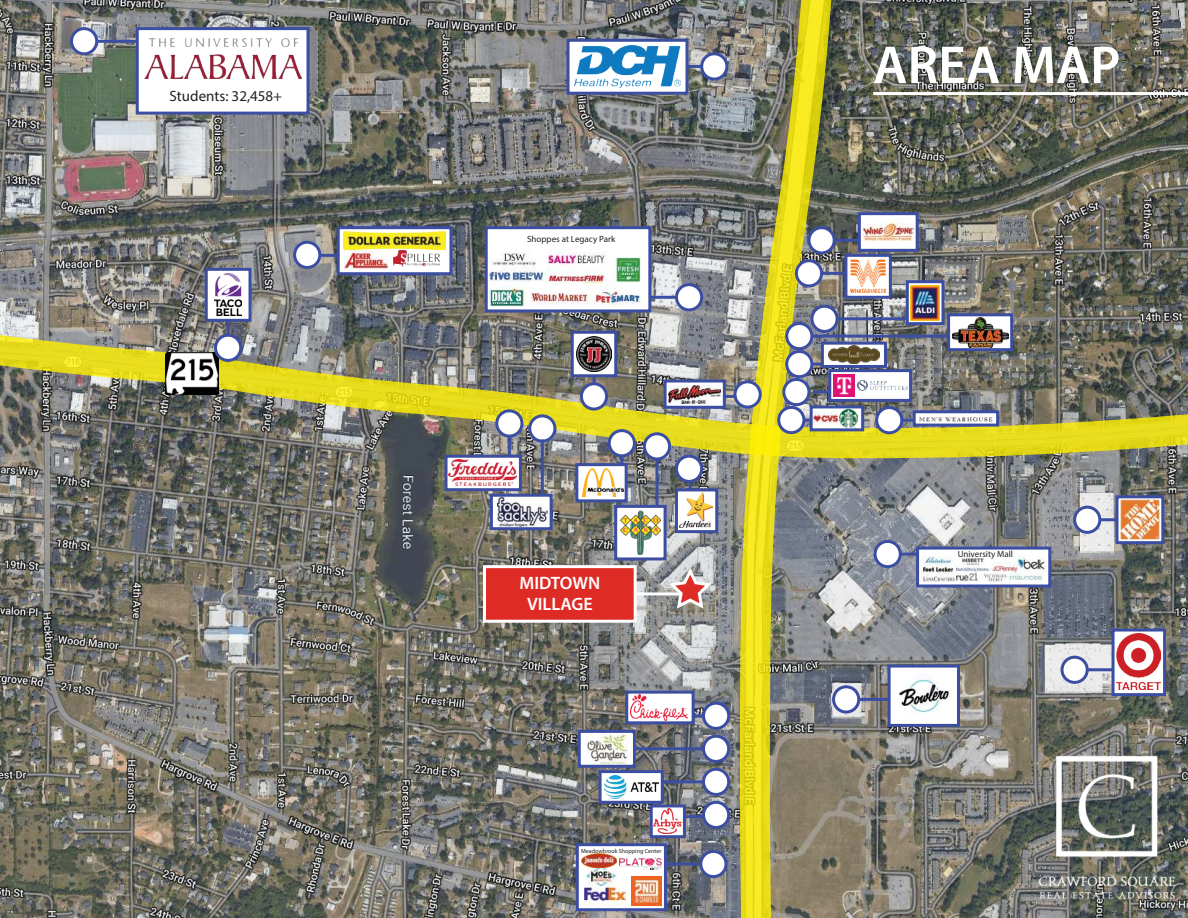
<style>
.page{position:relative;width:1188px;height:918px;background:#fff}
.page>*{position:absolute;margin:0;border:0;box-sizing:border-box;transform-origin:0 0}
.t1{font:600 54px "Myriad Pro";color:#fff}
.t2{font:600 18px/21.6px "Myriad Pro";color:#fff;text-align:center}
.t3{font:15px "Myriad Pro";color:#221f1f}
.t4{font:9px "Myriad Pro";color:#221f1f}
.t5{font:6px "Myriad Pro";color:#221f1f}
</style>
<div class="page">
<img style="left:0;top:0;width:1188px;height:918px">
<img style="left:0;top:331px;width:1188px;height:127px">
<svg style="left:740px;top:0;width:93px;height:918px;background:#a6a156"></svg>
<svg style="left:666px;top:567px;width:49px;height:44px;background:#bea09e"></svg>
<hr style="left:622px;top:592px;width:60px;height:3px;background:#fff">
<div style="left:485px;top:567px;width:150px;height:54px;background:#de2b26"></div>
<div style="left:483px;top:565px;width:154px;height:58px;border:3px solid #fff"></div>
<div style="left:874px;top:540px;width:28px;height:28px;background:#fff;border:3px solid #3c4ea1;border-radius:50%"></div>
<hr style="left:900px;top:553px;width:78px;height:3px;background:#3c4ea1">
<div style="left:1073px;top:506px;width:28px;height:28px;background:#fff;border:3px solid #3c4ea1;border-radius:50%"></div>
<div style="left:1061px;top:656px;width:28px;height:28px;background:#fff;border:3px solid #3c4ea1;border-radius:50%"></div>
<hr style="left:1100px;top:518px;width:26px;height:3px;background:#3c4ea1">
<hr style="left:1087px;top:668px;width:78px;height:3px;background:#3c4ea1">
<svg style="left:832px;top:685px;width:28px;height:29px"></svg>
<hr style="left:859px;top:698px;width:78px;height:3px;background:#3c4ea1">
<div style="left:888px;top:665px;width:72px;height:62px;background:#fff;border:3px solid #3c4ea1"></div>
<img style="left:899px;top:676px;width:52px;height:37px">
<svg style="left:1112px;top:629px;width:54px;height:67px"></svg>
<img style="left:1117px;top:634px;width:44px;height:55px">
<svg style="left:1115px;top:495px;width:49px;height:49px"></svg>
<img style="left:1120px;top:500px;width:40px;height:40px">
<div style="left:916px;top:547px;width:135px;height:41px;background:#fff;border:3px solid #3c4ea1"></div>
<img style="left:921px;top:557px;width:124px;height:25px">
<div style="left:777px;top:406px;width:28px;height:28px;background:#fff;border:3px solid #3c4ea1;border-radius:50%"></div>
<svg style="left:810px;top:305px;width:29px;height:28px"></svg>
<div style="left:795px;top:259px;width:28px;height:28px;background:#fff;border:3px solid #3c4ea1;border-radius:50%"></div>
<div style="left:785px;top:322px;width:28px;height:28px;background:#fff;border:3px solid #3c4ea1;border-radius:50%"></div>
<div style="left:785px;top:350px;width:28px;height:28px;background:#fff;border:3px solid #3c4ea1;border-radius:50%"></div>
<svg style="left:782px;top:378px;width:29px;height:28px"></svg>
<hr style="left:822px;top:272px;width:39px;height:3px;background:#3c4ea1">
<hr style="left:836px;top:317px;width:81px;height:3px;background:#3c4ea1">
<hr style="left:813px;top:335px;width:140px;height:3px;background:#3c4ea1">
<hr style="left:813px;top:363px;width:39px;height:3px;background:#3c4ea1">
<hr style="left:813px;top:391px;width:39px;height:3px;background:#3c4ea1">
<svg style="left:844px;top:254px;width:48px;height:45px"></svg>
<div style="left:808px;top:226px;width:28px;height:28px;background:#fff;border:3px solid #3c4ea1;border-radius:50%"></div>
<hr style="left:834px;top:239px;width:39px;height:3px;background:#3c4ea1">
<div style="left:858px;top:212px;width:61px;height:40px;background:#fff;border:3px solid #3c4ea1"></div>
<img style="left:863px;top:217px;width:52px;height:24px">
<img style="left:851px;top:260px;width:34px;height:33px">
<svg style="left:906px;top:280px;width:39px;height:45px"></svg>
<img style="left:911px;top:285px;width:29px;height:35px">
<div style="left:947px;top:313px;width:66px;height:38px;background:#fff;border:3px solid #3c4ea1"></div>
<img style="left:952px;top:317px;width:56px;height:30px">
<div style="left:821px;top:342px;width:66px;height:26px;background:#fff;border:3px solid #3c4ea1"></div>
<img style="left:828px;top:346px;width:52px;height:18px">
<div style="left:828px;top:369px;width:84px;height:33px;background:#fff;border:3px solid #3c4ea1"></div>
<img style="left:833px;top:375px;width:22px;height:21px">
<img style="left:857px;top:381px;width:50px;height:9px">
<hr style="left:803px;top:419px;width:20px;height:3px;background:#3c4ea1">
<div style="left:810px;top:405px;width:54px;height:26px;background:#fff;border:3px solid #3c4ea1"></div>
<img style="left:839px;top:409px;width:18px;height:18px">
<img style="left:814px;top:411px;width:24px;height:12px">
<div style="left:875px;top:406px;width:28px;height:28px;background:#fff;border:3px solid #3c4ea1;border-radius:50%"></div>
<hr style="left:901px;top:419px;width:19px;height:3px;background:#3c4ea1">
<div style="left:913px;top:410px;width:86px;height:17px;background:#fff;border:3px solid #3c4ea1"></div>
<img style="left:919px;top:417px;width:74px;height:5px">
<div style="left:702px;top:735px;width:28px;height:28px;background:#fff;border:3px solid #3c4ea1;border-radius:50%"></div>
<div style="left:702px;top:702px;width:28px;height:28px;background:#fff;border:3px solid #3c4ea1;border-radius:50%"></div>
<div style="left:702px;top:768px;width:28px;height:28px;background:#fff;border:3px solid #3c4ea1;border-radius:50%"></div>
<div style="left:702px;top:801px;width:28px;height:28px;background:#fff;border:3px solid #3c4ea1;border-radius:50%"></div>
<svg style="left:699px;top:850px;width:29px;height:28px"></svg>
<hr style="left:650px;top:714px;width:53px;height:3px;background:#3c4ea1">
<hr style="left:626px;top:747px;width:77px;height:3px;background:#3c4ea1">
<hr style="left:626px;top:780px;width:77px;height:3px;background:#3c4ea1">
<hr style="left:666px;top:815px;width:37px;height:3px;background:#3c4ea1">
<hr style="left:623px;top:863px;width:78px;height:3px;background:#3c4ea1">
<svg style="left:578px;top:730px;width:58px;height:38px"></svg>
<img style="left:581px;top:734px;width:51px;height:29px">
<div style="left:625px;top:691px;width:70px;height:33px;background:#fff;border:3px solid #3c4ea1"></div>
<img style="left:631px;top:695px;width:57px;height:25px">
<div style="left:599px;top:770px;width:65px;height:34px;background:#fff;border:3px solid #3c4ea1"></div>
<div style="left:650px;top:804px;width:36px;height:34px;background:#fff;border:3px solid #3c4ea1"></div>
<img style="left:605px;top:776px;width:53px;height:22px">
<img style="left:653px;top:809px;width:29px;height:25px">
<div style="left:576px;top:843px;width:91px;height:68px;background:#fff;border:3px solid #3c4ea1"></div>
<img style="left:584px;top:883px;width:41px;height:23px">
<img style="left:632px;top:876px;width:29px;height:30px">
<img style="left:619px;top:857px;width:43px;height:13px">
<img style="left:586px;top:869px;width:32px;height:16px">
<img style="left:581px;top:854px;width:36px;height:13px">
<div style="left:675px;top:283px;width:28px;height:28px;background:#fff;border:3px solid #3c4ea1;border-radius:50%"></div>
<hr style="left:638px;top:296px;width:38px;height:3px;background:#3c4ea1">
<div style="left:485px;top:226px;width:166px;height:86px;background:#fff;border:3px solid #3c4ea1"></div>
<img style="left:490px;top:250px;width:151px;height:56px">
<div style="left:70px;top:27px;width:28px;height:28px;background:#fff;border:3px solid #3c4ea1;border-radius:50%"></div>
<hr style="left:97px;top:40px;width:81px;height:3px;background:#3c4ea1">
<div style="left:136px;top:27px;width:174px;height:88px;background:#fff;border:3px solid #3c4ea1"></div>
<img style="left:144px;top:38px;width:157px;height:40px">
<img style="left:166px;top:353px;width:52px;height:41px">
<svg style="left:700px;top:52px;width:28px;height:29px"></svg>
<hr style="left:663px;top:65px;width:39px;height:3px;background:#3c4ea1">
<div style="left:567px;top:39px;width:122px;height:56px;background:#fff;border:3px solid #3c4ea1"></div>
<img style="left:575px;top:46px;width:105px;height:41px">
<svg style="left:495px;top:409px;width:28px;height:29px"></svg>
<svg style="left:528px;top:414px;width:28px;height:29px"></svg>
<div style="left:608px;top:429px;width:28px;height:28px;background:#fff;border:3px solid #3c4ea1;border-radius:50%"></div>
<svg style="left:643px;top:432px;width:28px;height:29px"></svg>
<div style="left:675px;top:455px;width:28px;height:28px;background:#fff;border:3px solid #3c4ea1;border-radius:50%"></div>
<hr style="left:508px;top:436px;width:3px;height:39px;background:#3c4ea1">
<hr style="left:541px;top:440px;width:3px;height:61px;background:#3c4ea1">
<hr style="left:620px;top:456px;width:3px;height:39px;background:#3c4ea1">
<hr style="left:655px;top:459px;width:3px;height:50px;background:#3c4ea1">
<hr style="left:689px;top:481px;width:3px;height:39px;background:#3c4ea1">
<div style="left:445px;top:455px;width:77px;height:36px;background:#fff;border:3px solid #3c4ea1"></div>
<img style="left:449px;top:460px;width:67px;height:26px">
<div style="left:490px;top:494px;width:63px;height:36px;background:#fff;border:3px solid #3c4ea1"></div>
<img style="left:497px;top:498px;width:50px;height:28px">
<div style="left:575px;top:463px;width:53px;height:39px;background:#fff;border:3px solid #3c4ea1"></div>
<div style="left:614px;top:505px;width:53px;height:55px;background:#fff;border:3px solid #3c4ea1"></div>
<div style="left:675px;top:488px;width:43px;height:45px;background:#fff;border:3px solid #3c4ea1"></div>
<img style="left:679px;top:493px;width:33px;height:35px">
<img style="left:620px;top:511px;width:40px;height:44px">
<img style="left:582px;top:469px;width:42px;height:28px">
<svg style="left:580px;top:382px;width:28px;height:29px"></svg>
<hr style="left:592px;top:364px;width:3px;height:20px;background:#3c4ea1">
<div style="left:571px;top:331px;width:46px;height:46px;background:#fff;border:3px solid #3c4ea1"></div>
<img style="left:576px;top:336px;width:36px;height:36px">
<svg style="left:733px;top:380px;width:29px;height:29px"></svg>
<hr style="left:697px;top:395px;width:39px;height:3px;background:#3c4ea1">
<div style="left:664px;top:380px;width:62px;height:29px;background:#fff;border:3px solid #3c4ea1"></div>
<img style="left:669px;top:385px;width:52px;height:19px">
<div style="left:293px;top:241px;width:28px;height:28px;background:#fff;border:3px solid #3c4ea1;border-radius:50%"></div>
<hr style="left:320px;top:254px;width:39px;height:3px;background:#3c4ea1">
<div style="left:337px;top:226px;width:115px;height:49px;background:#fff;border:3px solid #3c4ea1"></div>
<img style="left:343px;top:231px;width:103px;height:19px">
<img style="left:345px;top:251px;width:42px;height:18px">
<img style="left:393px;top:251px;width:46px;height:16px">
<div style="left:214px;top:334px;width:28px;height:28px;background:#fff;border:3px solid #3c4ea1;border-radius:50%"></div>
<hr style="left:227px;top:297px;width:3px;height:39px;background:#3c4ea1">
<div style="left:205px;top:268px;width:47px;height:54px;background:#fff;border:3px solid #3c4ea1"></div>
<img style="left:214px;top:274px;width:28px;height:42px">
<img style="left:1017px;top:737px;width:171px;height:181px">
<hr style="left:873px;top:92px;width:315px;height:3px;background:#fff">
<h3 class="t3" style="left:170px;top:90px;width:114px">Students: 32,458+</h3>
<p class="t4" style="left:527px;top:236px;width:90px">Shoppes at Legacy Park</p>
<h2 class="t2" style="left:519px;top:572px;width:82px">MIDTOWN<br>VILLAGE</h2>
<p class="t5" style="left:581px;top:849px;width:82px">Meadowbrook Shopping Center</p>
<h1 class="t1" style="left:873px;top:33px;width:249px">AREA MAP</h1>
<p class="t4" style="left:958px;top:551px;width:57px">University Mall</p>
</div>
